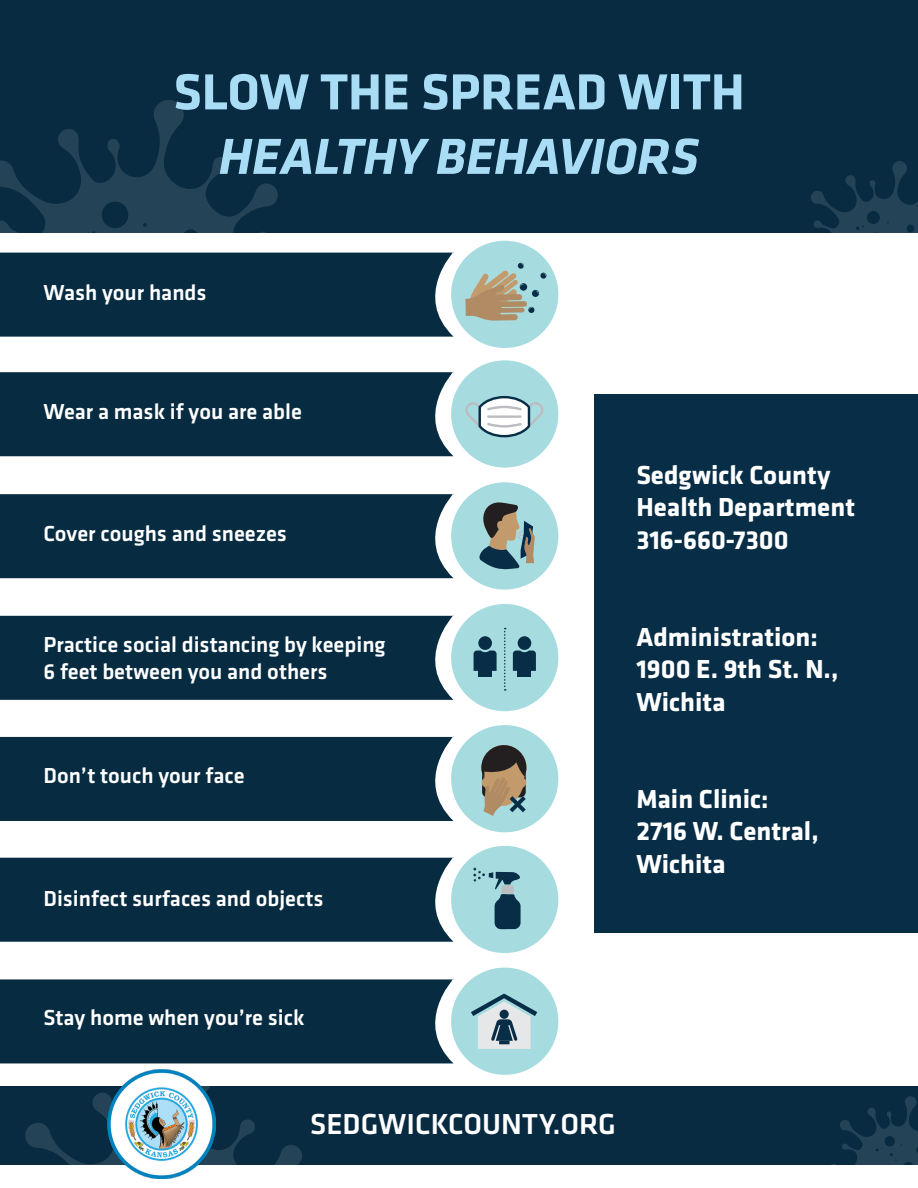
<style>
.page{position:relative;width:918px;height:1188px;background:#fff}
.page>*{position:absolute;margin:0;border:0;box-sizing:border-box;transform-origin:0 0}
.t1{font:700 52.5px "Klavika";color:#a9ddf5}
.t2{font:italic 700 52.5px "Klavika";color:#a9ddf5}
.t3{font:500 30px "Klavika";color:#fff}
.t4{font:700 27px "Klavika";color:#fff}
.t5{font:500 22.5px "Klavika";color:#fff}
</style>
<div class="page">
<div style="left:0;top:1086px;width:918px;height:79px;background:#082b42"></div>
<div style="left:0;top:0;width:918px;height:232px;background:#082b42"></div>
<svg style="left:0;top:100px;width:278px;height:132px"></svg>
<svg style="left:811px;top:161px;width:106px;height:71px"></svg>
<div style="left:0;top:252px;width:454px;height:85px;background:#072c42"></div>
<div style="left:451px;top:241px;width:107px;height:107px;background:#a6dce0;border-radius:50%"></div>
<div style="left:0;top:371px;width:454px;height:85px;background:#072c42"></div>
<div style="left:451px;top:360px;width:107px;height:108px;background:#a6dce0;border-radius:50%"></div>
<div style="left:0;top:615px;width:454px;height:85px;background:#072c42"></div>
<div style="left:451px;top:604px;width:107px;height:107px;background:#a6dce0;border-radius:50%"></div>
<div style="left:0;top:736px;width:454px;height:85px;background:#072c42"></div>
<div style="left:451px;top:725px;width:107px;height:107px;background:#a6dce0;border-radius:50%"></div>
<div style="left:0;top:857px;width:454px;height:85px;background:#072c42"></div>
<div style="left:451px;top:846px;width:107px;height:107px;background:#a6dce0;border-radius:50%"></div>
<div style="left:0;top:979px;width:454px;height:84px;background:#072c42"></div>
<div style="left:451px;top:968px;width:107px;height:107px;background:#a6dce0;border-radius:50%"></div>
<svg style="left:465px;top:263px;width:81px;height:58px"></svg>
<div style="left:478px;top:636px;width:14px;height:14px;background:#082e47;border-radius:50%"></div>
<div style="left:478px;top:671px;width:14px;height:6px;background:#082e47"></div>
<svg style="left:474px;top:651px;width:23px;height:20px"></svg>
<div style="left:518px;top:636px;width:13px;height:14px;background:#082e47;border-radius:50%"></div>
<div style="left:518px;top:671px;width:13px;height:6px;background:#082e47"></div>
<svg style="left:513px;top:651px;width:23px;height:20px"></svg>
<svg style="left:504px;top:628px;width:2px;height:63px"></svg>
<div style="left:594px;top:394px;width:324px;height:539px;background:#072e46"></div>
<svg style="left:831px;top:1096px;width:86px;height:69px"></svg>
<svg style="left:25px;top:1093px;width:277px;height:72px"></svg>
<svg style="left:471px;top:994px;width:66px;height:55px"></svg>
<svg style="left:481px;top:745px;width:46px;height:71px"></svg>
<svg style="left:465px;top:396px;width:79px;height:41px"></svg>
<div style="left:0;top:493px;width:454px;height:85px;background:#072c42"></div>
<div style="left:451px;top:482px;width:107px;height:108px;background:#a6dce0;border-radius:50%"></div>
<svg style="left:479px;top:502px;width:56px;height:67px"></svg>
<svg style="left:473px;top:868px;width:48px;height:61px"></svg>
<img style="left:108px;top:1070px;width:107px;height:109px">
<p class="t1" style="left:173px;top:54px;width:573px">SLOW THE SPREAD WITH</p>
<p class="t2" style="left:219px;top:128px;width:482px">HEALTHY BEHAVIORS</p>
<p class="t5" style="left:43px;top:280px;width:165px">Wash your hands</p>
<p class="t5" style="left:43px;top:399px;width:260px">Wear a mask if you are able</p>
<p class="t5" style="left:43px;top:521px;width:245px">Cover coughs and sneezes</p>
<p class="t5" style="left:43px;top:632px;width:344px">Practice social distancing by keeping</p>
<p class="t5" style="left:43px;top:659px;width:286px">6 feet between you and others</p>
<p class="t5" style="left:43px;top:763px;width:203px">Don’t touch your face</p>
<p class="t5" style="left:43px;top:887px;width:282px">Disinfect surfaces and objects</p>
<p class="t4" style="left:636px;top:455px;width:196px">Sedgwick County</p>
<p class="t4" style="left:636px;top:488px;width:220px">Health Department</p>
<p class="t4" style="left:636px;top:520px;width:154px">316-660-7300</p>
<p class="t4" style="left:636px;top:617px;width:183px">Administration:</p>
<p class="t4" style="left:636px;top:650px;width:203px">1900 E. 9th St. N.,</p>
<p class="t4" style="left:636px;top:682px;width:91px">Wichita</p>
<p class="t4" style="left:636px;top:779px;width:134px">Main Clinic:</p>
<p class="t4" style="left:636px;top:812px;width:184px">2716 W. Central,</p>
<p class="t4" style="left:636px;top:844px;width:91px">Wichita</p>
<p class="t5" style="left:43px;top:1006px;width:263px">Stay home when you’re sick</p>
<p class="t3" style="left:310px;top:1108px;width:307px">SEDGWICKCOUNTY.ORG</p>
</div>
